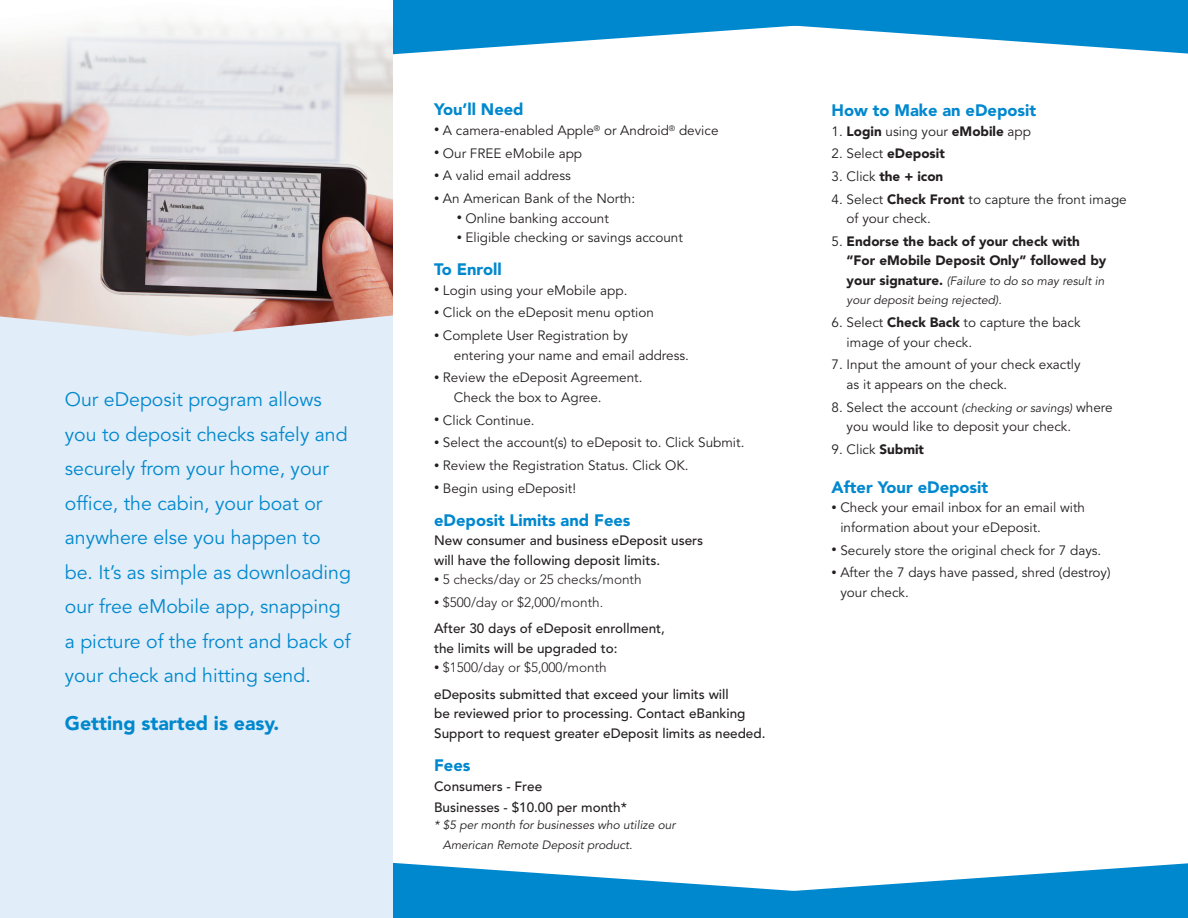
<style>
.page{position:relative;width:1188px;height:918px;background:#fff}
.page>*{position:absolute;margin:0;border:0;box-sizing:border-box;transform-origin:0 0}
.t1{font:19.5px/34.5px "Avenir";color:#0088ce}
.t2{font:900 19.5px "Avenir";color:#0088ce}
.t3{font:900 16.5px "Avenir";color:#0088ce}
.t4{font:13.5px/19.5px "Avenir";color:#231f20}
.t5{font:500 13.5px/19.5px "Avenir";color:#231f20}
.t6{font:900 13.5px/19.5px "Avenir";color:#231f20}
.t7{font:300 13.5px "Avenir";color:#231f20}
.t8{font:italic 12px/19.5px "Avenir";color:#231f20}
.s1{font-size:10.5px}
.s2{font-weight:400;font-size:10.5px}
.s3{font-weight:300}
.s4{font-weight:900}
.s5{font-weight:400}
.s6{font-weight:900;font-style:normal;font-size:13.5px}
.s7{font-style:italic;font-size:12px}
</style>
<div class="page">
<svg style="left:393px;top:862px;width:13px;height:56px"></svg>
<svg style="left:406px;top:863px;width:782px;height:55px"></svg>
<div style="left:1158px;top:0;width:30px;height:54px;background:#0088ce"></div>
<svg style="left:393px;top:0;width:765px;height:55px;fill:#0088ce"></svg>
<div style="left:0;top:0;width:393px;height:918px;background:#e1edf8"></div>
<img style="left:0;top:0;width:393px;height:336px">
<p class="t1" style="left:65px;top:383px;width:288px">Our eDeposit program allows you to deposit checks safely and securely from your home, your office, the cabin, your boat or anywhere else you happen to be. It’s as simple as downloading our free eMobile app, snapping a picture of the front and back of your check and hitting send.</p>
<h1 class="t2" style="left:65px;top:712px;width:216px">Getting started is easy.</h1>
<p class="t3" style="left:434px;top:100px;width:91px">You’ll Need</p>
<p class="t4" style="left:434px;top:121px;width:286px"><span class="s1">•</span> A camera-enabled Apple<sup>®</sup> or Android<sup>®</sup> device</p>
<p class="t4" style="left:434px;top:144px;width:150px"><span class="s1">•</span> Our FREE eMobile app</p>
<p class="t4" style="left:434px;top:166px;width:138px"><span class="s1">•</span> A valid email address</p>
<p class="t4" style="left:434px;top:189px;width:203px"><span class="s1">•</span> An American Bank of the North:</p>
<p class="t4" style="left:457px;top:209px;width:154px"><span class="s1">•</span> Online banking account</p>
<p class="t4" style="left:457px;top:228px;width:228px"><span class="s1">•</span> Eligible checking or savings account</p>
<p class="t3" style="left:434px;top:259px;width:69px">To Enroll</p>
<p class="t4" style="left:434px;top:281px;width:195px"><span class="s1">•</span> Login using your eMobile app.</p>
<p class="t4" style="left:434px;top:303px;width:221px"><span class="s1">•</span> Click on the eDeposit menu option</p>
<p class="t4" style="left:454px;top:326px;width:237px;text-indent:-20px"><span class="s1">•</span> Complete User Registration by<br>entering your name and email address.</p>
<p class="t4" style="left:454px;top:368px;width:190px;text-indent:-20px"><span class="s1">•</span> Review the eDeposit Agreement.<br>Check the box to Agree.</p>
<p class="t4" style="left:434px;top:411px;width:102px"><span class="s1">•</span> Click Continue.</p>
<p class="t4" style="left:434px;top:433px;width:312px"><span class="s1">•</span> Select the account(s) to eDeposit to. Click Submit.</p>
<p class="t4" style="left:434px;top:456px;width:256px"><span class="s1">•</span> Review the Registration Status. Click OK.</p>
<p class="t4" style="left:434px;top:479px;width:144px"><span class="s1">•</span> Begin using eDeposit!</p>
<p class="t3" style="left:434px;top:510px;width:198px">eDeposit Limits and Fees</p>
<p class="t5" style="left:434px;top:531px;width:271px">New consumer and business eDeposit users will have the following deposit limits.</p>
<p class="t7" style="left:434px;top:572px;width:209px"><span class="s2">•</span> 5 checks/day or 25 checks/month</p>
<p class="t5" style="left:434px;top:590px;width:232px;line-height:26.2px"><span class="s2">•</span> <span class="s3">$500/day or $2,000/month.<br></span>After 30 days of eDeposit enrollment,</p>
<p class="t5" style="left:434px;top:639px;width:185px">the limits will be upgraded to:</p>
<p class="t5" style="left:434px;top:655px;width:296px;line-height:26.2px"><span class="s2">•</span> <span class="s3">$1500/day or $5,000/month<br></span>eDeposits submitted that exceed your limits will</p>
<p class="t5" style="left:434px;top:704px;width:333px">be reviewed prior to processing. Contact eBanking<br>Support to request greater eDeposit limits as needed.</p>
<p class="t3" style="left:434px;top:755px;width:38px">Fees</p>
<p class="t5" style="left:434px;top:776px;width:194px;line-height:20.7px">Consumers - Free<br>Businesses - $10.00 per month*</p>
<p class="t8" style="left:443px;top:816px;width:234px;text-indent:-9px">* $5 per month for businesses who utilize our<br>American Remote Deposit product.</p>
<p class="t3" style="left:832px;top:100px;width:206px">How to Make an eDeposit</p>
<p class="t4" style="left:832px;top:122px;width:201px">1. <span class="s4">Login</span> using your <span class="s4">eMobile</span> app</p>
<p class="t4" style="left:832px;top:144px;width:115px">2. Select <span class="s4">eDeposit</span></p>
<p class="t6" style="left:832px;top:166px;width:113px"><span class="s5">3. Click</span> the + icon</p>
<p class="t4" style="left:847px;top:190px;width:282px;text-indent:-15px">4. Select <span class="s4">Check Front</span> to capture the front image of your check.</p>
<p class="t6" style="left:847px;top:231px;width:261px;text-indent:-15px"><span class="s5">5.</span> Endorse the back of your check with “For eMobile Deposit Only” followed by</p>
<p class="t8" style="left:847px;top:271px;width:259px"><span class="s6">your signature.</span> (Failure to do so may result in your deposit being rejected).</p>
<p class="t4" style="left:847px;top:313px;width:236px;text-indent:-15px">6. Select <span class="s4">Check Back</span> to capture the back image of your check.</p>
<p class="t4" style="left:847px;top:355px;width:236px;text-indent:-15px">7. Input the amount of your check exactly as it appears on the check.</p>
<p class="t4" style="left:847px;top:398px;width:267px;text-indent:-15px">8. Select the account <span class="s7">(checking or savings)</span> where you would like to deposit your check.</p>
<p class="t4" style="left:832px;top:440px;width:94px">9. Click <span class="s4">Submit</span></p>
<p class="t3" style="left:832px;top:477px;width:158px">After Your eDeposit</p>
<p class="t4" style="left:840px;top:498px;width:246px;text-indent:-9px"><span class="s1">•</span> Check your email inbox for an email with information about your eDeposit.</p>
<p class="t4" style="left:832px;top:541px;width:271px"><span class="s1">•</span> Securely store the original check for 7 days.</p>
<p class="t4" style="left:840px;top:563px;width:272px;text-indent:-9px"><span class="s1">•</span> After the 7 days have passed, shred (destroy) your check.</p>
</div>
